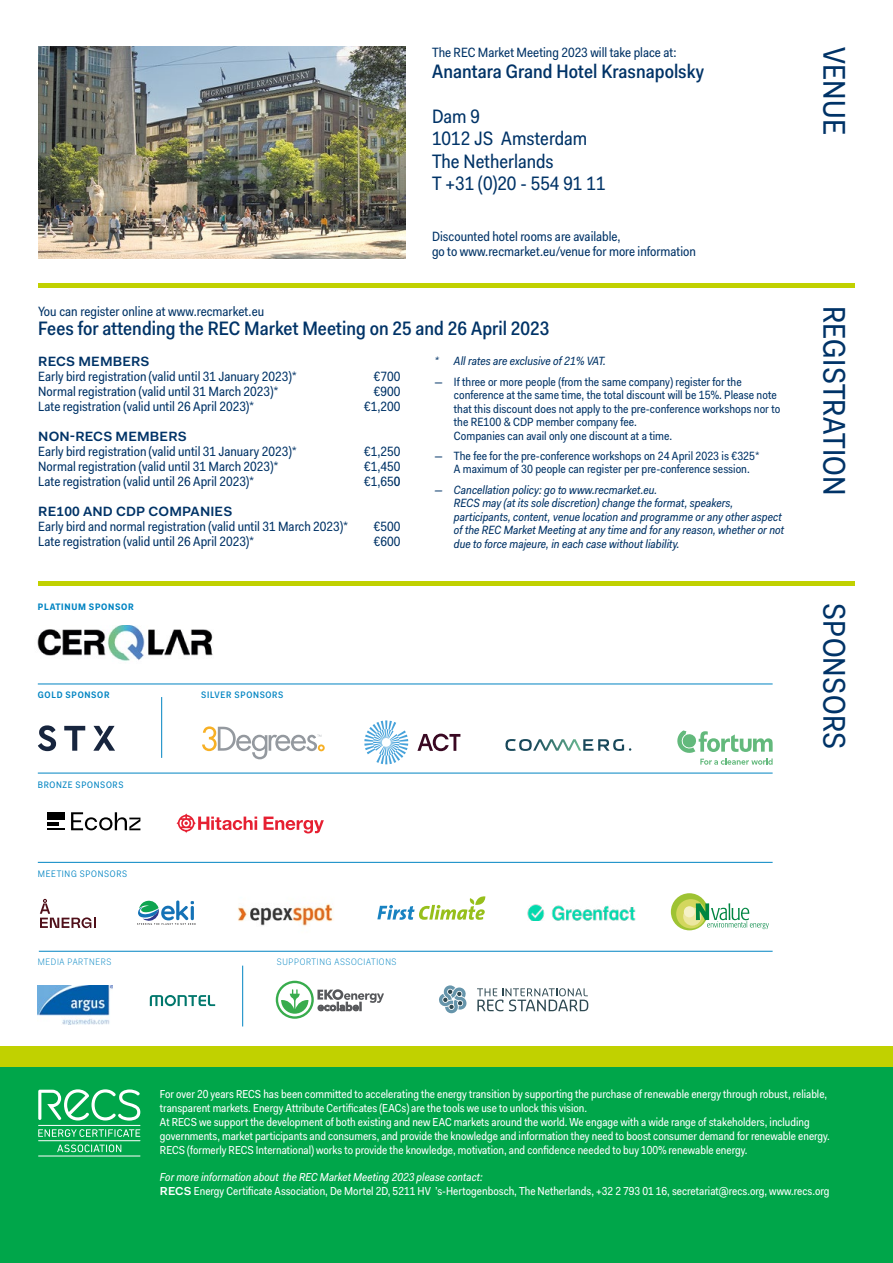
<style>
.page{position:relative;width:893px;height:1263px;background:#fff}
.page>*{position:absolute;margin:0;border:0;box-sizing:border-box;transform-origin:0 0}
.t1{font:31.5px "Fakt Sm Con Pro";letter-spacing:.01em;color:#003367}
.t2{font:500 19.5px "Fakt Sm Con Pro";color:#003367}
.t3{font:19.5px/22.5px "Fakt Sm Con Pro";color:#003367}
.t4{font:13.5px/15px "Fakt Sm Con Pro";color:#003367}
.t5{font:600 13.5px "Fakt Pro";letter-spacing:.01em;color:#003367}
.t6{font:12px/13.5px "Fakt Sm Con Pro";color:#003367}
.t7{font:italic 12px/13.5px "Fakt Sm Con Pro";color:#003367}
.t8{font:11.7px/14px "Fakt Sm Con Pro";color:#fff}
.t9{font:300 9.45px "Fakt Sm Con Pro";letter-spacing:.07em;color:#0084c2}
.t10{font:9.45px "Fakt Sm Con Pro Blond";letter-spacing:.07em;color:#0084c2}
.t11{font:700 9.45px "Fakt Sm Con Pro";letter-spacing:.07em;color:#0084c2}
.t12{font:9.45px "Fakt Sm Con Pro";letter-spacing:.07em;color:#0084c2}
.t13{font:500 9.45px "Fakt Sm Con Pro";letter-spacing:.07em;color:#0084c2}
.t14{font:600 9.45px "Fakt Sm Con Pro";letter-spacing:.07em;color:#0084c2}
.s1{font-weight:500}
.s2{font-style:italic}
.s3{font-family:"Fakt Pro";font-weight:600}
</style>
<div class="page">
<svg style="left:276px;top:981px;width:108px;height:38px"></svg>
<svg style="left:439px;top:985px;width:28px;height:28px"></svg>
<svg style="left:477px;top:988px;width:111px;height:23px"></svg>
<div style="left:0;top:1050px;width:893px;height:213px;background:#00a64a"></div>
<img style="left:38px;top:47px;width:367px;height:212px">
<svg style="left:38px;top:1089px;width:102px;height:31px"></svg>
<hr style="left:39px;top:1140px;width:101px;height:1px;background:#fff">
<hr style="left:39px;top:1125px;width:101px;height:1px;background:#fff">
<hr style="left:39px;top:1156px;width:101px;height:1px;background:#fff">
<svg style="left:57px;top:1144px;width:64px;height:8px"></svg>
<svg style="left:38px;top:1129px;width:102px;height:8px"></svg>
<div style="left:0;top:1046px;width:893px;height:20px;background:#c1d100"></div>
<hr style="left:38px;top:284px;width:817px;height:4px;background:#c1d100">
<hr style="left:38px;top:582px;width:817px;height:4px;background:#c1d100">
<svg style="left:38px;top:725px;width:18px;height:26px"></svg>
<svg style="left:93px;top:726px;width:22px;height:25px"></svg>
<svg style="left:64px;top:726px;width:21px;height:25px"></svg>
<img style="left:37px;top:625px;width:176px;height:36px">
<svg style="left:677px;top:730px;width:96px;height:35px"></svg>
<svg style="left:202px;top:726px;width:123px;height:33px"></svg>
<svg style="left:505px;top:739px;width:126px;height:12px"></svg>
<svg style="left:417px;top:734px;width:43px;height:17px"></svg>
<svg style="left:364px;top:720px;width:44px;height:44px"></svg>
<svg style="left:47px;top:828px;width:18px;height:2px"></svg>
<hr style="left:47px;top:822px;width:12px;height:4px;background:#000">
<div style="left:47px;top:812px;width:18px;height:8px;background:#000"></div>
<svg style="left:71px;top:812px;width:69px;height:18px"></svg>
<svg style="left:377px;top:896px;width:108px;height:24px"></svg>
<img style="left:527px;top:905px;width:108px;height:16px">
<div style="left:671px;top:893px;width:37px;height:37px;background:#9ec333;border-radius:50%"></div>
<div style="left:676px;top:899px;width:29px;height:29px;background:#d3d75e;border-radius:50%"></div>
<div style="left:683px;top:907px;width:18px;height:19px;background:#ece7a0;border-radius:50%"></div>
<div style="left:684px;top:906px;width:11px;height:11px;background:#f5f1c8;border-radius:50%"></div>
<svg style="left:696px;top:903px;width:73px;height:26px"></svg>
<svg style="left:40px;top:899px;width:56px;height:29px"></svg>
<svg style="left:137px;top:900px;width:59px;height:25px"></svg>
<img style="left:238px;top:903px;width:95px;height:23px">
<img style="left:38px;top:985px;width:75px;height:40px">
<svg style="left:150px;top:995px;width:65px;height:11px"></svg>
<svg style="left:176px;top:813px;width:148px;height:20px"></svg>
<hr style="left:161px;top:697px;width:1px;height:61px;background:#0084c2">
<hr style="left:242px;top:966px;width:1px;height:60px;background:#0084c2">
<hr style="left:38px;top:773px;width:735px;height:1px;background:#0084c2">
<hr style="left:38px;top:684px;width:735px;height:1px;background:#0084c2">
<hr style="left:38px;top:862px;width:735px;height:1px;background:#0084c2">
<hr style="left:39px;top:951px;width:734px;height:1px;background:#0084c2">
<p class="t4" style="left:432px;top:45px;width:246px">The REC Market Meeting 2023 will take place at:</p>
<h2 class="t2" style="left:432px;top:58px;width:273px">Anantara Grand Hotel Krasnapolsky</h2>
<h2 class="t3" style="left:432px;top:105px;width:175px">Dam 9<br>1012 JS Amsterdam<br>The Netherlands<br>T +31 (0)20 - 554 91 11</h2>
<p class="t4" style="left:432px;top:229px;width:265px">Discounted hotel rooms are available,<br>go to www.recmarket.eu/venue for more information</p>
<p class="t4" style="left:38px;top:303px;width:227px">You can register online at www.recmarket.eu</p>
<h2 class="t2" style="left:38px;top:315px;width:512px">Fees for attending the REC Market Meeting on 25 and 26 April 2023</h2>
<p class="t5" style="left:38px;top:353px;width:113px">RECS MEMBERS</p>
<p class="t4" style="left:38px;top:369px;width:260px">Early bird registration (valid until 31 January 2023)*</p>
<p class="t4" style="left:374px;top:369px;width:28px">€700</p>
<p class="t4" style="left:38px;top:384px;width:242px">Normal registration (valid until 31 March 2023)*</p>
<p class="t4" style="left:374px;top:384px;width:28px">€900</p>
<p class="t4" style="left:38px;top:399px;width:218px">Late registration (valid until 26 April 2023)*</p>
<p class="t4" style="left:364px;top:399px;width:38px">€1,200</p>
<p class="t5" style="left:38px;top:428px;width:150px">NON-RECS MEMBERS</p>
<p class="t4" style="left:38px;top:444px;width:260px">Early bird registration (valid until 31 January 2023)*</p>
<p class="t4" style="left:364px;top:444px;width:38px">€1,250</p>
<p class="t4" style="left:38px;top:459px;width:242px">Normal registration (valid until 31 March 2023)*</p>
<p class="t4" style="left:364px;top:459px;width:38px">€1,450</p>
<p class="t4" style="left:38px;top:474px;width:218px">Late registration (valid until 26 April 2023)*</p>
<p class="t4" style="left:364px;top:474px;width:38px">€1,65<span class="s1">0</span></p>
<p class="t5" style="left:38px;top:503px;width:196px">RE100 AND CDP COMPANIES</p>
<p class="t4" style="left:38px;top:519px;width:311px">Early bird and normal registration (valid until 31 March 2023)*</p>
<p class="t4" style="left:374px;top:519px;width:28px">€500</p>
<p class="t4" style="left:38px;top:534px;width:218px">Late registration (valid until 26 April 2023)*</p>
<p class="t4" style="left:374px;top:534px;width:28px">€600</p>
<p class="t7" style="left:434px;top:354px;width:173px">* All rates are exclusive of 21% VAT.</p>
<p class="t6" style="left:454px;top:375px;width:328px;text-indent:-20px">— If three or more people (from the same company) register for the conference at the same time, the total discount will be 15%. Please note that this discount does not apply to the pre-conference workshops nor to the RE100 &amp; CDP member company fee.<br>Companies can avail only one discount at a time.</p>
<p class="t6" style="left:454px;top:449px;width:307px;text-indent:-20px">— The fee for the pre-conference workshops on 24 April 2023 is €325*<br>A maximum of 30 people can register per pre-conference session.</p>
<p class="t7" style="left:454px;top:483px;width:332px;text-indent:-20px">— Cancellation policy: go to www.recmarket.eu.<br>RECS may (at its sole discretion) change the format, speakers, participants, content, venue location and programme or any other aspect of the REC Market Meeting at any time and for any reason, whether or not due to force majeure, in each case without liability.</p>
<p class="t11" style="left:38px;top:600px;width:97px">PLATINUM SPONSOR</p>
<p class="t14" style="left:38px;top:688px;width:73px">GOLD SPONSOR</p>
<p class="t13" style="left:201px;top:688px;width:84px">SILVER SPONSORS</p>
<p class="t12" style="left:38px;top:778px;width:87px">BRONZE SPONSORS</p>
<p class="t10" style="left:38px;top:867px;width:91px">MEETING SPONSORS</p>
<p class="t9" style="left:38px;top:956px;width:75px">MEDIA PARTNERS</p>
<p class="t9" style="left:277px;top:956px;width:121px">SUPPORTING ASSOCIATIONS</p>
<h1 class="t1" style="left:855px;top:47px;width:90px;rotate:90deg">VENUE</h1>
<h1 class="t1" style="left:855px;top:306px;width:191px;rotate:90deg">REGISTRATION</h1>
<h1 class="t1" style="left:855px;top:602px;width:148px;rotate:90deg">SPONSORS</h1>
<p class="t8" style="left:160px;top:1087px;width:671px">For over 20 years RECS has been committed to accelerating the energy transition by supporting the purchase of renewable energy through robust, reliable, transparent markets. Energy Attribute Certificates (EACs) are the tools we use to unlock this vision.<br>At RECS we support the development of both existing and new EAC markets around the world. We engage with a wide range of stakeholders, including governments, market participants and consumers, and provide the knowledge and information they need to boost consumer demand for renewable energy.<br>RECS (formerly RECS International) works to provide the knowledge, motivation, and confidence needed to buy 100% renewable energy.</p>
<p class="t8" style="left:160px;top:1170px;width:671px"><span class="s2">For more information about the REC Market Meeting 2023 please contact:<br></span><span class="s3">RECS</span> Energy Certificate Association, De Mortel 2D, 5211 HV ’s-Hertogenbosch, The Netherlands, +32 2 793 01 16, secretariat@recs.org, www.recs.org</p>
</div>
